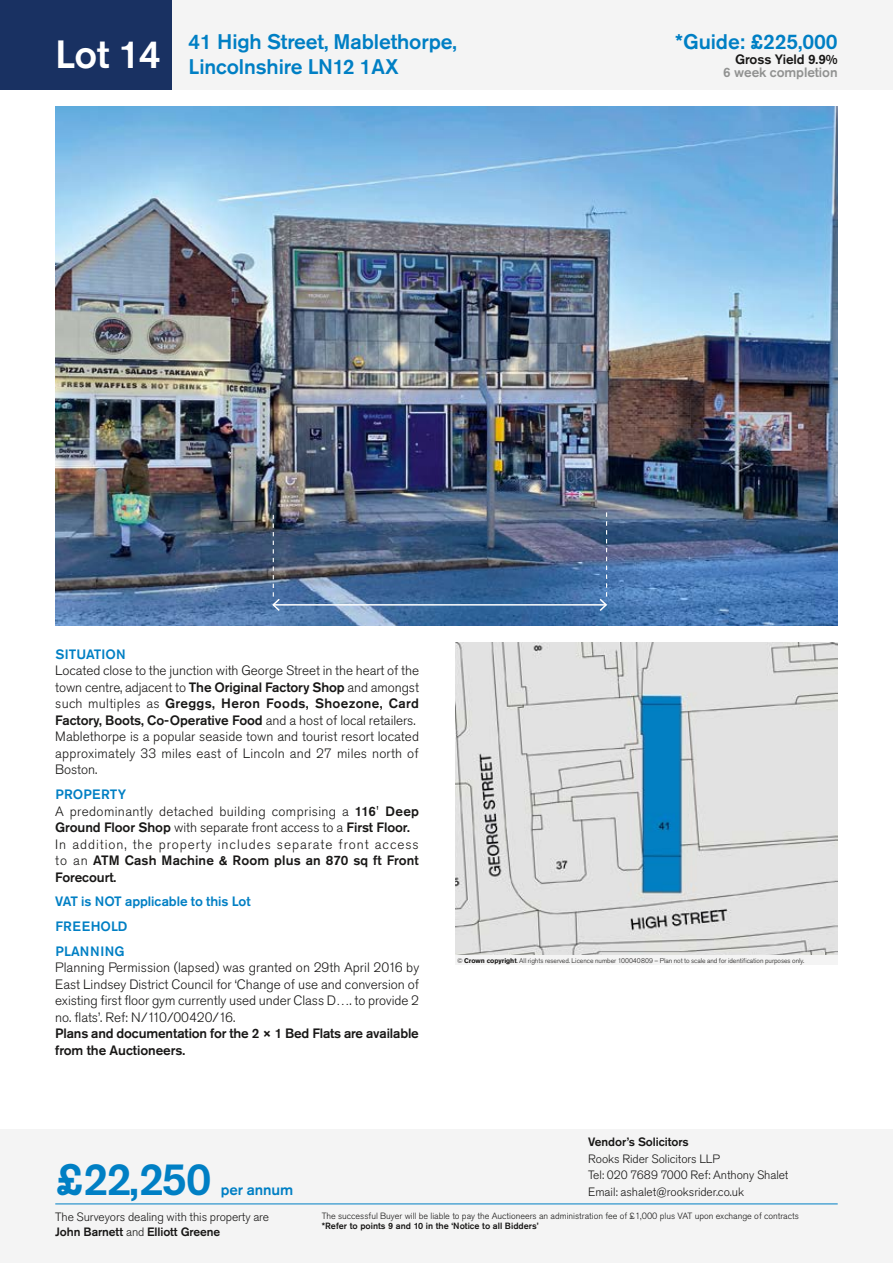
<style>
.page{position:relative;width:893px;height:1263px;background:#fff}
.page>*{position:absolute;margin:0;border:0;box-sizing:border-box;transform-origin:0 0}
.t1{font:500 45px "Akzidenz Grotesk Pro";color:#007fc4}
.t2{font:500 39px "Akzidenz Grotesk Pro";color:#fff}
.t3{font:500 21px/25.2px "Akzidenz Grotesk Pro";letter-spacing:-.005em;color:#007fc4}
.t4{font:500 15px "Akzidenz Grotesk Pro";letter-spacing:-.005em;color:#007fc4}
.t5{font:300 13.5px/16.5px "Akzidenz Grotesk Pro";letter-spacing:.005em;color:#181716}
.t6{font:300 13.5px/16.5px "Akzidenz Grotesk Pro";letter-spacing:.07em;color:#181716}
.t7{font:500 13.5px/16.5px "Akzidenz Grotesk Pro";letter-spacing:-.01em;color:#181716}
.t8{font:500 13.5px/24.8px "Akzidenz Grotesk Pro";letter-spacing:-.005em;color:#007fc4}
.t9{font:500 13.5px "Akzidenz Grotesk Pro";letter-spacing:-.005em;color:#919291}
.t10{font:300 12px/16.5px "Akzidenz Grotesk Pro";letter-spacing:-.005em;color:#181716}
.t11{font:500 12px "Akzidenz Grotesk Pro";letter-spacing:-.005em;color:#181716}
.t12{font:300 9px "Akzidenz Grotesk Pro";color:#181716}
.t13{font:500 9px "Akzidenz Grotesk Pro";color:#181716}
.t14{font:300 6.75px "Akzidenz Grotesk Pro";letter-spacing:-.005em;color:#181716}
.s1{font-weight:500}
.s2{font-weight:500;color:#007fc4}
.s3{font-weight:700}
</style>
<div class="page">
<div style="left:0;top:0;width:893px;height:89px;background:#f4f4f4"></div>
<div style="left:0;top:1129px;width:893px;height:134px;background:#f4f4f4"></div>
<img style="left:455px;top:642px;width:383px;height:314px">
<div style="left:455px;top:956px;width:383px;height:9px;background:#f4f4f4"></div>
<div style="left:0;top:0;width:171px;height:89px;background:#193162"></div>
<hr style="left:55px;top:1203px;width:783px;height:1px;background:#007fc4">
<img style="left:55px;top:106px;width:783px;height:520px">
<hr style="left:273px;top:604px;width:333px;height:2px;background:#fff">
<svg style="left:271px;top:515px;width:10px;height:97px"></svg>
<svg style="left:598px;top:512px;width:10px;height:100px"></svg>
<h2 class="t2" style="left:55px;top:29px;width:107px">Lot 14</h2>
<h3 class="t3" style="left:189px;top:29px;width:270px">41 High Street, Mablethorpe,<br>Lincolnshire LN12 1AX</h3>
<h3 class="t3" style="left:675px;top:29px;width:164px">*Guide: £225,000</h3>
<p class="t7" style="left:735px;top:51px;width:104px">Gross Yield 9.9%</p>
<p class="t9" style="left:723px;top:64px;width:116px">6 week completion</p>
<p class="t8" style="left:55px;top:642px;width:72px">SITUATION</p>
<p class="t5" style="left:55px;top:662px;width:365px">Located close to the junction with George Street in the heart of the town centre, adjacent to <span class="s1">The Original Factory Shop</span> and amongst such multiples as <span class="s1">Greggs, Heron Foods, Shoezone, Card Factory, Boots, Co-Operative Food</span> and a host of local retailers.<br>Mablethorpe is a popular seaside town and tourist resort located approximately 33 miles east of Lincoln and 27 miles north of Boston.</p>
<p class="t6" style="left:55px;top:786px;width:365px"><span class="s2">PROPERTY<br></span>A predominantly detached building comprising a <span class="s1">116' Deep Ground Floor Shop</span> with separate front access to a <span class="s1">First Floor.<br></span>In addition, the property includes separate front access to an <span class="s1">ATM Cash Machine &amp; Room plus an 870 sq ft Front Forecourt.</span></p>
<p class="t8" style="left:55px;top:889px;width:197px">VAT is NOT applicable to this Lot<br>FREEHOLD<br>PLANNING</p>
<p class="t5" style="left:55px;top:959px;width:365px;text-align:justify">Planning Permission (lapsed) was granted on 29th April 2016 by East Lindsey District Council for ‘Change of use and conversion of existing first floor gym currently used under Class D…. to provide 2 no. flats’. Ref: N/110/00420/16.</p>
<p class="t7" style="left:55px;top:1025px;width:365px">Plans and documentation for the 2 × 1 Bed Flats are available from the Auctioneers.</p>
<p class="t14" style="left:457px;top:956px;width:349px">© <span class="s3">Crown copyright</span>. All rights reserved. Licence number 100040809 – Plan not to scale and for identification purposes only.</p>
<p class="t11" style="left:588px;top:1134px;width:102px">Vendor’s Solicitors</p>
<p class="t10" style="left:588px;top:1150px;width:202px">Rooks Rider Solicitors LLP<br>Tel: 020 7689 7000 Ref: Anthony Shalet</p>
<h1 class="t1" style="left:55px;top:1150px;width:158px">£22,250</h1>
<p class="t4" style="left:221px;top:1180px;width:74px">per annum</p>
<p class="t10" style="left:588px;top:1183px;width:157px">Email: ashalet@rooksrider.co.uk</p>
<p class="t10" style="left:55px;top:1209px;width:215px;line-height:15px">The Surveyors dealing with this property are<br><span class="s1">John Barnett</span> and <span class="s1">Elliott Greene</span></p>
<p class="t12" style="left:322px;top:1209px;width:479px">The successful Buyer will be liable to pay the Auctioneers an administration fee of £1,000 plus VAT upon exchange of contracts</p>
<p class="t13" style="left:322px;top:1220px;width:218px">*Refer to points 9 and 10 in the ‘Notice to all Bidders’</p>
</div>
